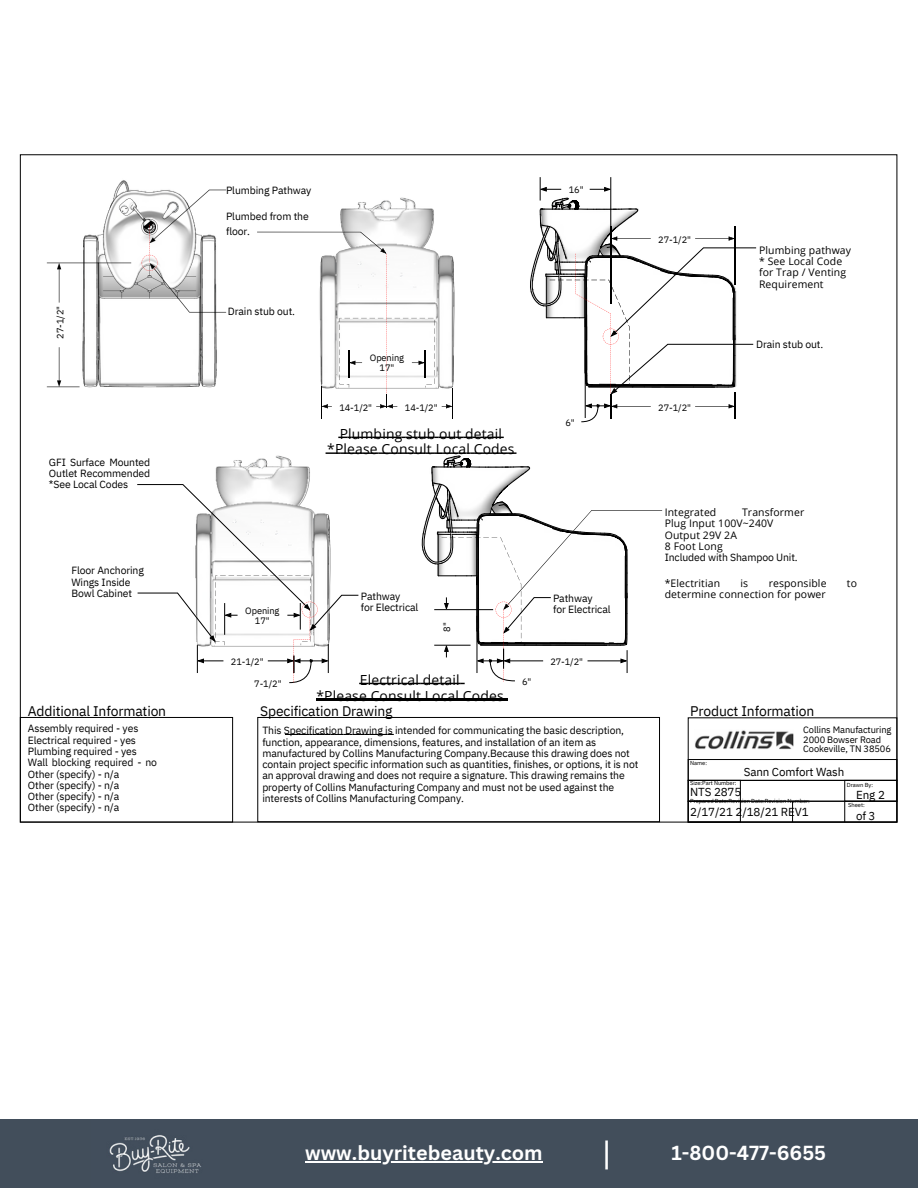
<style>
.page{position:relative;width:918px;height:1188px;background:#fff}
.page>*{position:absolute;margin:0;border:0;box-sizing:border-box;transform-origin:0 0}
.t1{font:33.9px "Canva Sans";color:#fff}
.t2{font:700 19.8px "Canva Sans";color:#fff}
.t3{font:13.95px/15.6px "Open Sans";letter-spacing:.01em;color:#000;text-align:center}
.t4{font:13.95px "IBM Plex Sans";letter-spacing:-.01em;color:#000}
.t5{font:11.55px/20.9px "IBM Plex Sans";letter-spacing:-.01em;color:#000}
.t6{font:10.5px/11.2px "IBM Plex Sans";letter-spacing:-.01em;color:#000}
.t7{font:10.5px/11.2px "Open Sans";letter-spacing:.01em;color:#000}
.t8{font:9.3px/9.6px "IBM Plex Sans";letter-spacing:-.01em;color:#000;text-align:center}
.t9{font:5.85px "IBM Plex Sans";letter-spacing:-.01em;color:#000}
</style>
<div class="page">
<svg style="left:844px;top:803px;width:1px;height:20px"></svg>
<svg style="left:792px;top:803px;width:1px;height:17px"></svg>
<div style="left:20px;top:717px;width:213px;height:105px;border:1px solid #000"></div>
<svg style="left:338px;top:437px;width:166px;height:1px"></svg>
<div style="left:688px;top:801px;width:209px;height:21px;border:1px solid #000"></div>
<div style="left:688px;top:780px;width:209px;height:22px;border:1px solid #000"></div>
<div style="left:688px;top:759px;width:209px;height:22px;border:1px solid #000"></div>
<div style="left:688px;top:780px;width:53px;height:22px;border:1px solid #000"></div>
<div style="left:844px;top:780px;width:53px;height:22px;border:1px solid #000"></div>
<div style="left:688px;top:801px;width:53px;height:21px;border:1px solid #000"></div>
<img style="left:695px;top:730px;width:99px;height:20px">
<img style="left:271px;top:197px;width:184px;height:188px">
<img style="left:46px;top:180px;width:181px;height:208px">
<svg style="left:257px;top:232px;width:196px;height:187px"></svg>
<svg style="left:137px;top:452px;width:525px;height:371px"></svg>
<svg style="left:530px;top:177px;width:227px;height:246px"></svg>
<div style="left:0;top:1120px;width:918px;height:68px;background:#424e5b"></div>
<img style="left:109px;top:1135px;width:92px;height:38px">
<hr style="left:305px;top:1162px;width:238px;height:1px;background:#fff">
<p class="t8" style="left:55px;top:339px;width:34px;rotate:-90deg">27-1/2"</p>
<p class="t6" style="left:49px;top:456px;width:103px;text-align:justify">GFI Surface Mounted Outlet Recommended *See Local Codes</p>
<p class="t6" style="left:71px;top:565px;width:74px">Floor Anchoring<br>Wings Inside<br>Bowl Cabinet</p>
<p class="t6" style="left:226px;top:184px;width:87px">Plumbing Pathway</p>
<p class="t6" style="left:226px;top:210px;width:84px">Plumbed from the</p>
<p class="t6" style="left:226px;top:226px;width:25px">floor.</p>
<p class="t6" style="left:228px;top:305px;width:69px">Drain stub out.</p>
<p class="t8" style="left:370px;top:353px;width:36px">Opening<br>17"</p>
<p class="t8" style="left:339px;top:402px;width:34px">14-1/2"</p>
<p class="t8" style="left:405px;top:402px;width:34px">14-1/2"</p>
<p class="t3" style="left:327px;top:426px;width:189px">Plumbing stub out detail *Please Consult Local Codes</p>
<p class="t8" style="left:569px;top:185px;width:16px">16"</p>
<p class="t8" style="left:565px;top:418px;width:11px">6"</p>
<p class="t8" style="left:245px;top:606px;width:36px">Opening<br>17"</p>
<p class="t8" style="left:231px;top:657px;width:34px">21-1/2"</p>
<p class="t8" style="left:254px;top:679px;width:29px">7-1/2"</p>
<p class="t6" style="left:361px;top:590px;width:41px">Pathway</p>
<p class="t6" style="left:361px;top:601px;width:59px">for Electrical</p>
<p class="t8" style="left:442px;top:632px;width:11px;rotate:-90deg">8"</p>
<p class="t3" style="left:360px;top:672px;width:101px">Electrical detail</p>
<p class="t3" style="left:316px;top:688px;width:189px">*Please Consult Local Codes</p>
<p class="t8" style="left:522px;top:677px;width:11px">6"</p>
<p class="t6" style="left:553px;top:592px;width:41px">Pathway</p>
<p class="t6" style="left:553px;top:604px;width:59px">for Electrical</p>
<p class="t8" style="left:550px;top:657px;width:34px">27-1/2"</p>
<p class="t8" style="left:658px;top:234px;width:34px">27-1/2"</p>
<p class="t8" style="left:658px;top:402px;width:34px">27-1/2"</p>
<p class="t7" style="left:759px;top:244px;width:94px">Plumbing pathway * See Local Code for Trap / Venting<br>Requirement</p>
<p class="t6" style="left:756px;top:339px;width:69px">Drain stub out.</p>
<p class="t7" style="left:665px;top:506px;width:141px;text-indent:77px">Transformer<br>Plug Input 100V~240V</p>
<p class="t7" style="left:665px;top:529px;width:74px">Output 29V 2A</p>
<p class="t7" style="left:665px;top:540px;width:60px">8 Foot Long</p>
<p class="t7" style="left:665px;top:506px;width:53px">Integrated</p>
<p class="t6" style="left:665px;top:551px;width:135px">Included with Shampoo Unit.</p>
<p class="t7" style="left:665px;top:577px;width:57px">*Electritian</p>
<p class="t7" style="left:741px;top:577px;width:9px">is</p>
<p class="t7" style="left:769px;top:577px;width:59px">responsible</p>
<p class="t7" style="left:847px;top:577px;width:12px">to</p>
<p class="t7" style="left:665px;top:588px;width:163px">determine connection for power</p>
<p class="t4" style="left:28px;top:702px;width:140px">Additional Information</p>
<p class="t4" style="left:260px;top:701px;width:134px">Specification Drawing</p>
<p class="t4" style="left:690px;top:702px;width:126px">Product Information</p>
<p class="t6" style="left:28px;top:723px;width:112px">Assembly required - yes<br>Electrical required - yes<br>Plumbing required - yes</p>
<p class="t6" style="left:28px;top:757px;width:131px">Wall blocking required - no<br>Other (specify) - n/a</p>
<p class="t6" style="left:28px;top:779px;width:93px">Other (specify) - n/a</p>
<p class="t6" style="left:28px;top:791px;width:93px">Other (specify) - n/a</p>
<p class="t6" style="left:28px;top:802px;width:93px">Other (specify) - n/a</p>
<p class="t6" style="left:262px;top:725px;width:378px">This Specification Drawing is intended for communicating the basic description, function, appearance, dimensions, features, and installation of an item as manufactured by Collins Manufacturing Company.Because this drawing does not contain project specific information such as quantities, finishes, or options, it is not an approval drawing and does not require a signature. This drawing remains the property of Collins Manufacturing Company and must not be used against the interests of Collins Manufacturing Company.</p>
<p class="t9" style="left:690px;top:759px;width:18px">Name:</p>
<p class="t8" style="left:803px;top:725px;width:90px;text-align:left">Collins Manufacturing<br>2000 Bowser Road<br>Cookeville, TN 38506</p>
<p class="t5" style="left:744px;top:761px;width:102px">Sann Comfort Wash</p>
<p class="t9" style="left:690px;top:779px;width:48px">Size:Part Number:</p>
<p class="t5" style="left:690px;top:782px;width:53px">NTS 2875</p>
<p class="t9" style="left:690px;top:797px;width:121px">Prepared Date:Revision Date:Revision Number:</p>
<p class="t5" style="left:690px;top:801px;width:120px">2/17/21 2/18/21 REV1</p>
<p class="t9" style="left:847px;top:781px;width:28px">Drawn By:</p>
<p class="t5" style="left:856px;top:784px;width:30px">Eng 2 of 3</p>
<p class="t9" style="left:848px;top:801px;width:18px">Sheet:</p>
<p class="t2" style="left:305px;top:1139px;width:239px">www.buyritebeauty.com</p>
<p class="t1" style="left:602px;top:1130px;width:11px">|</p>
<p class="t2" style="left:671px;top:1139px;width:156px">1-800-477-6655</p>
</div>
